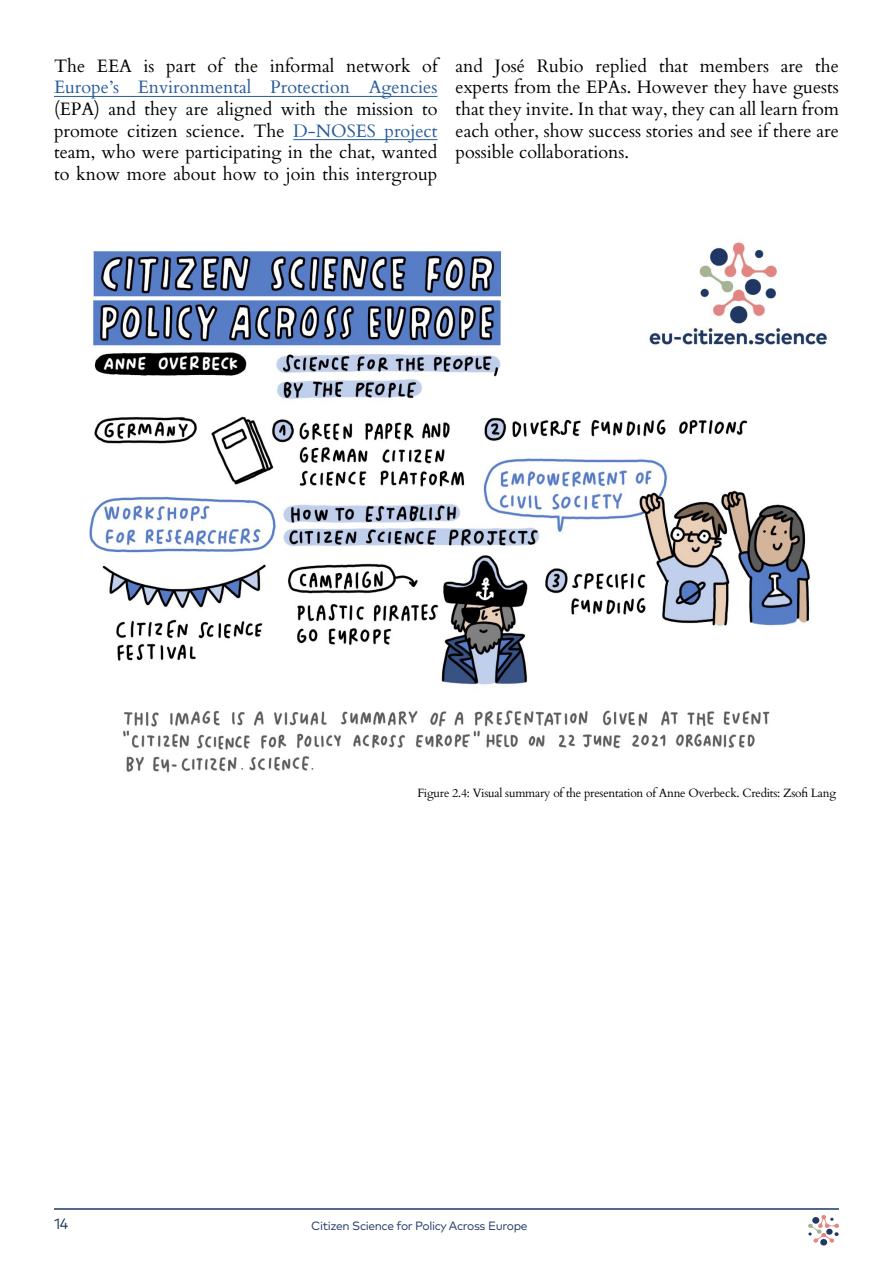
<style>
.page{position:relative;width:893px;height:1263px;background:#fff}
.page>*{position:absolute;margin:0;border:0;box-sizing:border-box;transform-origin:0 0}
.t1{font:18px/21.6px "Cardo";color:#000;text-align:justify}
.t2{font:18px "Cardo";color:#275b9b}
.t3{font:15px "Mark Pro";color:#203863}
.t4{font:12px "Cardo";letter-spacing:-.02em;color:#000}
.t5{font:12px "Mark Pro";letter-spacing:-.03em;color:#203863}
.s1{color:#275b9b}
</style>
<div class="page">
<hr style="left:54px;top:1208px;width:785px;height:2px;background:#203863">
<div style="left:820px;top:1239px;width:7px;height:6px;background:#213863;border-radius:50%"></div>
<svg style="left:808px;top:1215px;width:31px;height:28px"></svg>
<hr style="left:54px;top:96px;width:383px;height:1px;background:#275b9b">
<hr style="left:293px;top:139px;width:144px;height:1px;background:#275b9b">
<img style="left:89px;top:242px;width:738px;height:531px">
<p class="t1" style="left:54px;top:54px;width:385px">The EEA is part of the informal network of</p>
<p class="t2" style="left:54px;top:73px;width:385px">Europe’s Environmental Protection Agencies</p>
<p class="t1" style="left:54px;top:97px;width:385px">(EPA) and they are aligned with the mission to promote citizen science. The <span class="s1">D-NOSES project </span>team, who were participating in the chat, wanted to know more about how to join this intergroup</p>
<p class="t1" style="left:455px;top:54px;width:385px">and José Rubio replied that members are the experts from the EPAs. However they have guests that they invite. In that way, they can all learn from each other, show success stories and see if there are possible collaborations.</p>
<p class="t4" style="left:417px;top:784px;width:420px">Figure 2.4: Visual summary of the presentation of Anne Overbeck. Credits: Zsofi Lang</p>
<p class="t3" style="left:54px;top:1213px;width:16px">14</p>
<p class="t5" style="left:311px;top:1217px;width:218px">Citizen Science for Policy Across Europe</p>
</div>
